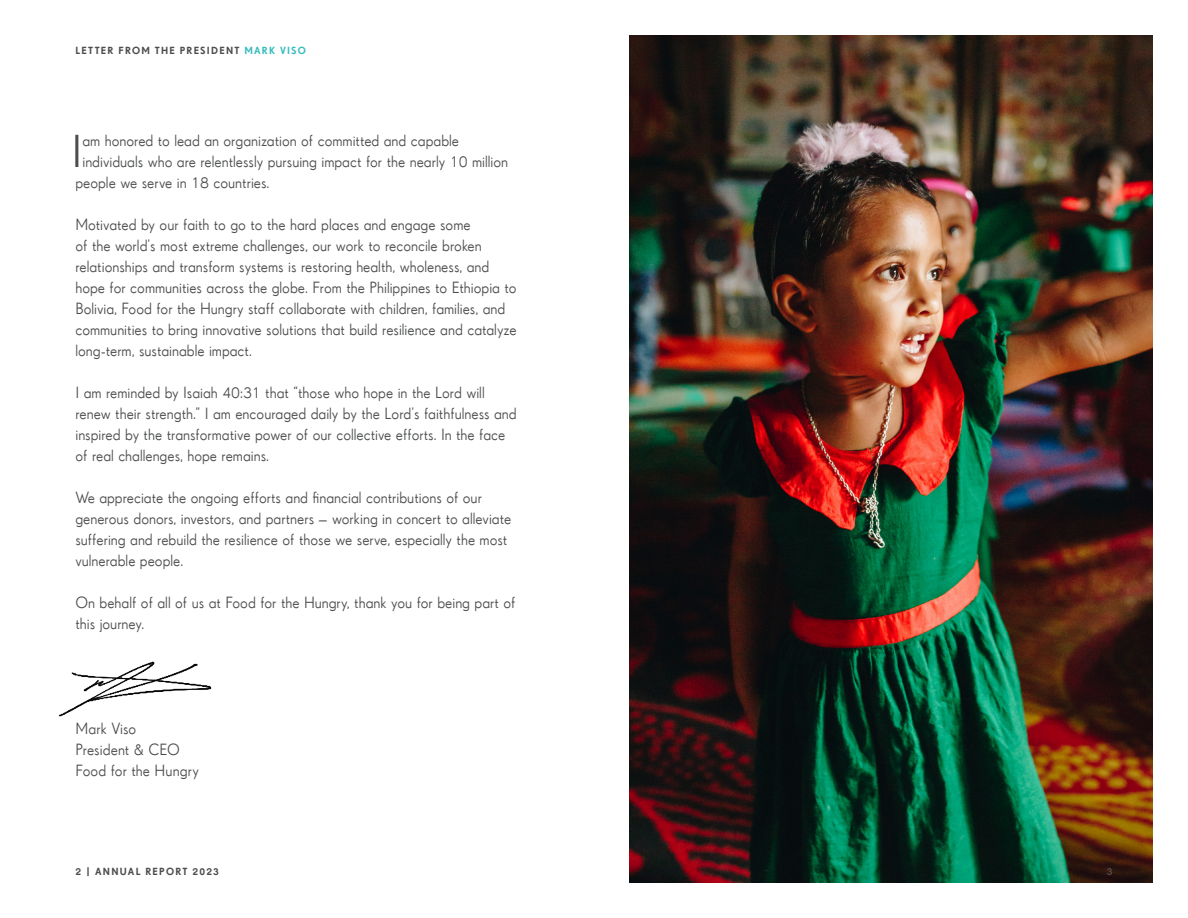
<style>
.page{position:relative;width:1188px;height:918px;background:#fff}
.page>*{position:absolute;margin:0;border:0;box-sizing:border-box;transform-origin:0 0}
.Body_Copy{font:46.8px "Drescher Grotesk BT";color:#4b4c4d}
.Body_Copy-2{font:16.5px/21px "Drescher Grotesk BT";color:#4b4c4d}
.t1{font:600 10.5px "Drescher Grotesk BT";letter-spacing:.115em;color:#4b4c4d}
.s1{color:#38bcbd}
</style>
<div class="page">
<img style="left:58px;top:661px;width:154px;height:56px">
<img style="left:630px;top:36px;width:522px;height:846px">
<p class="t1" style="left:76px;top:44px;width:232px">LETTER FROM THE PRESIDENT <span class="s1">MARK VISO</span></p>
<p class="Body_Copy" style="left:71px;top:126px;width:13px">I</p>
<p class="Body_Copy-2" style="left:82px;top:131px;width:378px">am honored to lead an organization of committed and capable</p>
<p class="Body_Copy-2" style="left:82px;top:152px;width:427px">individuals who are relentlessly pursuing impact for the nearly 10 million</p>
<p class="Body_Copy-2" style="left:75px;top:173px;width:196px">people we serve in 18 countries.</p>
<p class="Body_Copy-2" style="left:75px;top:215px;width:443px">Motivated by our faith to go to the hard places and engage some<br>of the world’s most extreme challenges, our work to reconcile broken relationships and transform systems is restoring health, wholeness, and hope for communities across the globe. From the Philippines to Ethiopia to Bolivia, Food for the Hungry staff collaborate with children, families, and communities to bring innovative solutions that build resilience and catalyze long-term, sustainable impact.</p>
<p class="Body_Copy-2" style="left:75px;top:383px;width:443px">I am reminded by Isaiah 40:31 that “those who hope in the Lord will renew their strength.” I am encouraged daily by the Lord’s faithfulness and inspired by the transformative power of our collective efforts. In the face of real challenges, hope remains.</p>
<p class="Body_Copy-2" style="left:75px;top:488px;width:437px">We appreciate the ongoing efforts and financial contributions of our generous donors, investors, and partners – working in concert to alleviate suffering and rebuild the resilience of those we serve, especially the most vulnerable people.</p>
<p class="Body_Copy-2" style="left:75px;top:593px;width:442px">On behalf of all of us at Food for the Hungry, thank you for being part of this journey.</p>
<p class="Body_Copy-2" style="left:75px;top:719px;width:125px">Mark Viso<br>President &amp; CEO<br>Food for the Hungry</p>
<p class="t1" style="left:76px;top:865px;width:145px">2 | ANNUAL REPORT 2023</p>
<p class="t1" style="left:1107px;top:865px;width:7px">3</p>
</div>
